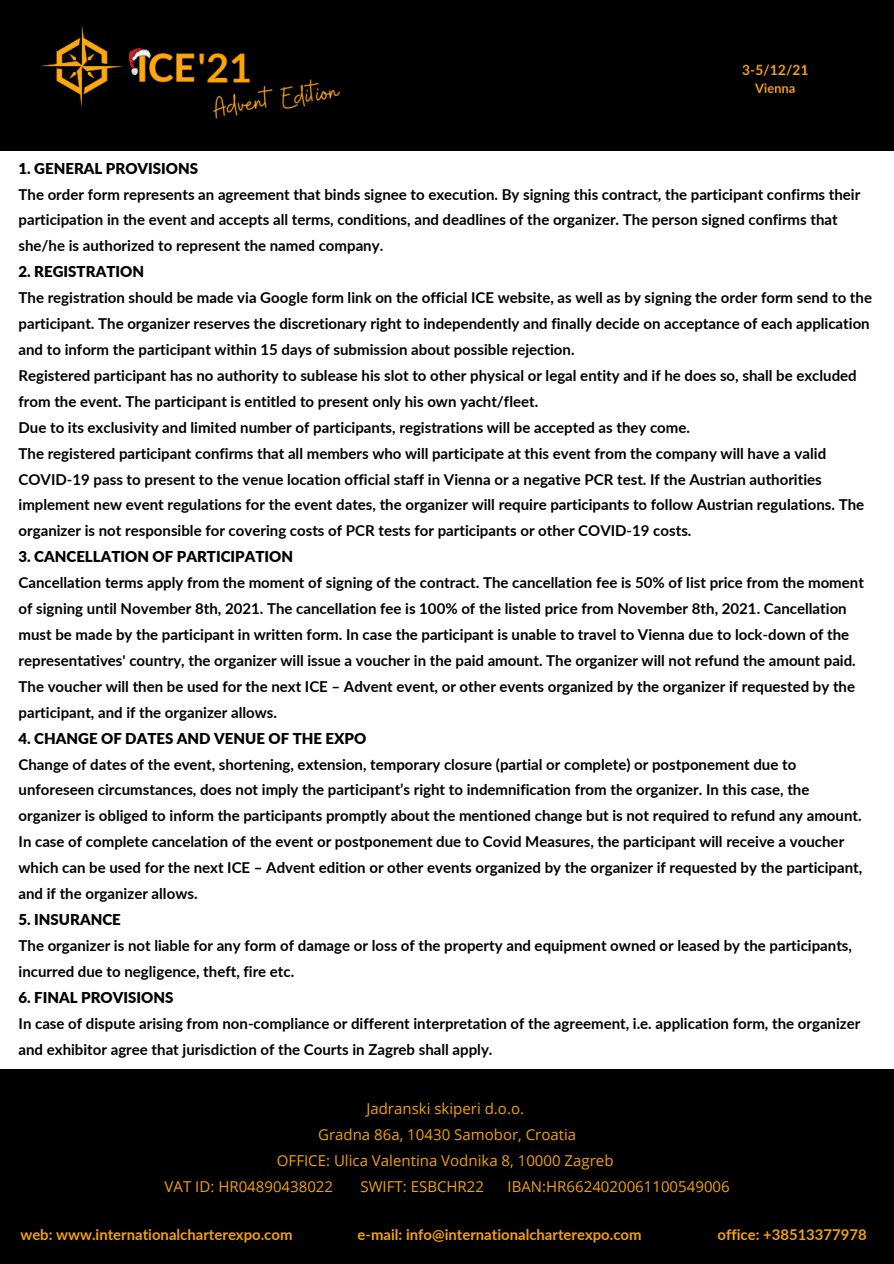
<style>
.page{position:relative;width:894px;height:1264px;background:#fff}
.page>*{position:absolute;margin:0;border:0;box-sizing:border-box;transform-origin:0 0}
.t1{font:700 15px/26px "Lato";color:#000}
.t2{font:15px "Open Sans";color:#f2a10e}
.t3{font:900 15px "Lato";color:#000}
.t4{font:700 14.85px "Lato";color:#f2a10e}
</style>
<div class="page">
<div style="left:0;top:0;width:893px;height:151px;background:#000"></div>
<div style="left:0;top:1069px;width:893px;height:194px;background:#000"></div>
<p class="t3" style="left:19px;top:159px;width:181px">1. GENERAL PROVISIONS</p>
<p class="t1" style="left:19px;top:181px;width:843px">The order form represents an agreement that binds signee to execution. By signing this contract, the participant confirms their participation in the event and accepts all terms, conditions, and deadlines of the organizer. The person signed confirms that she/he is authorized to represent the named company.</p>
<p class="t3" style="left:19px;top:262px;width:127px">2. REGISTRATION</p>
<p class="t1" style="left:19px;top:284px;width:854px">The registration should be made via Google form link on the official ICE website, as well as by signing the order form send to the participant. The organizer reserves the discretionary right to independently and finally decide on acceptance of each application and to inform the participant within 15 days of submission about possible rejection.</p>
<p class="t1" style="left:19px;top:362px;width:839px">Registered participant has no authority to sublease his slot to other physical or legal entity and if he does so, shall be excluded from the event. The participant is entitled to present only his own yacht/fleet.</p>
<p class="t1" style="left:19px;top:414px;width:672px">Due to its exclusivity and limited number of participants, registrations will be accepted as they come.</p>
<p class="t1" style="left:19px;top:440px;width:846px">The registered participant confirms that all members who will participate at this event from the company will have a valid COVID-19 pass to present to the venue location official staff in Vienna or a negative PCR test. If the Austrian authorities implement new event regulations for the event dates, the organizer will require participants to follow Austrian regulations. The organizer is not responsible for covering costs of PCR tests for participants or other COVID-19 costs.</p>
<p class="t3" style="left:19px;top:547px;width:276px">3. CANCELLATION OF PARTICIPATION</p>
<p class="t1" style="left:19px;top:569px;width:846px">Cancellation terms apply from the moment of signing of the contract. The cancellation fee is 50% of list price from the moment of signing until November 8th, 2021. The cancellation fee is 100% of the listed price from November 8th, 2021. Cancellation must be made by the participant in written form. In case the participant is unable to travel to Vienna due to lock-down of the representatives' country, the organizer will issue a voucher in the paid amount. The organizer will not refund the amount paid.</p>
<p class="t1" style="left:19px;top:673px;width:837px">The voucher will then be used for the next ICE – Advent event, or other events organized by the organizer if requested by the participant, and if the organizer allows.</p>
<p class="t3" style="left:19px;top:728px;width:349px">4. CHANGE OF DATES AND VENUE OF THE EXPO</p>
<p class="t1" style="left:19px;top:750px;width:845px">Change of dates of the event, shortening, extension, temporary closure (partial or complete) or postponement due to unforeseen circumstances, does not imply the participant’s right to indemnification from the organizer. In this case, the organizer is obliged to inform the participants promptly about the mentioned change but is not required to refund any amount.<br>In case of complete cancelation of the event or postponement due to Covid Measures, the participant will receive a voucher which can be used for the next ICE – Advent edition or other events organized by the organizer if requested by the participant, and if the organizer allows.</p>
<p class="t3" style="left:19px;top:910px;width:104px">5. INSURANCE</p>
<p class="t1" style="left:19px;top:932px;width:834px">The organizer is not liable for any form of damage or loss of the property and equipment owned or leased by the participants, incurred due to negligence, theft, fire etc.</p>
<p class="t3" style="left:19px;top:987px;width:156px">6. FINAL PROVISIONS</p>
<p class="t1" style="left:19px;top:1009px;width:843px">In case of dispute arising from non-compliance or different interpretation of the agreement, i.e. application form, the organizer and exhibitor agree that jurisdiction of the Courts in Zagreb shall apply.</p>
<p class="t2" style="left:366px;top:1098px;width:159px">Jadranski skiperi d.o.o.</p>
<p class="t2" style="left:318px;top:1124px;width:259px">Gradna 86a, 10430 Samobor, Croatia</p>
<p class="t2" style="left:277px;top:1150px;width:338px">OFFICE: Ulica Valentina Vodnika 8, 10000 Zagreb</p>
<p class="t2" style="left:165px;top:1176px;width:170px">VAT ID: HR04890438022</p>
<p class="t2" style="left:360px;top:1176px;width:125px">SWIFT: ESBCHR22</p>
<p class="t2" style="left:507px;top:1176px;width:224px">IBAN:HR6624020061100549006</p>
<p class="t4" style="left:20px;top:1225px;width:273px">web: www.internationalcharterexpo.com</p>
<p class="t4" style="left:357px;top:1225px;width:285px">e-mail: info@internationalcharterexpo.com</p>
<p class="t4" style="left:717px;top:1225px;width:151px">office: +38513377978</p>
</div>
